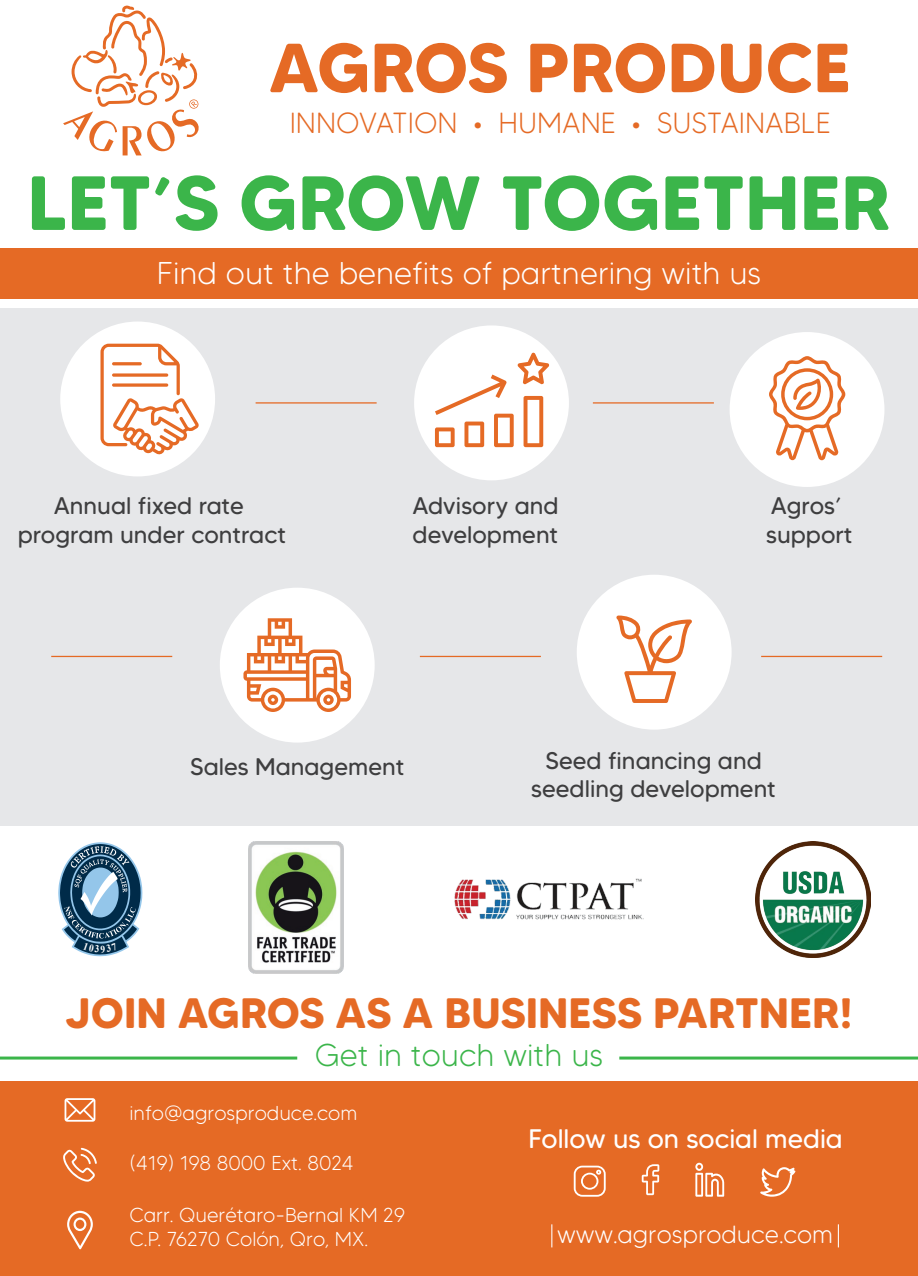
<style>
.page{position:relative;width:918px;height:1276px;background:#fff}
.page>*{position:absolute;margin:0;border:0;box-sizing:border-box;transform-origin:0 0}
.t1{font:700 76.5px "MADE Tommy Soft";color:#3bb54a}
.t2{font:700 69.3px "MADE Tommy Soft";color:#e56a25}
.t3{font:700 42.45px "MADE Tommy Soft";color:#e56a25}
.t4{font:300 31.5px "MADE Tommy Soft";color:#fff}
.t5{font:300 31.5px "MADE Tommy Soft";color:#3bb54a}
.t6{font:300 29.1px "MADE Tommy Soft";color:#e56a25}
.t7{font:26.85px "MADE Tommy Soft";color:#fff}
.t8{font:300 24.9px "MADE Tommy Soft";color:#fff}
.t9{font:24px/28.8px "MADE Tommy Soft";color:#3e3e3f;text-align:center}
.t10{font:300 20.1px/24.2px "MADE Tommy Soft";color:#fff}
.s1{font-family:"Myriad Pro";font-weight:400}
</style>
<div class="page">
<div style="left:0;top:1081px;width:918px;height:195px;background:#e56a25"></div>
<div style="left:0;top:308px;width:918px;height:517px;background:#e6e7e9"></div>
<hr style="left:256px;top:402px;width:121px;height:1px;background:#e56a25">
<hr style="left:420px;top:656px;width:121px;height:1px;background:#e56a25">
<hr style="left:761px;top:656px;width:121px;height:1px;background:#e56a25">
<hr style="left:51px;top:656px;width:121px;height:1px;background:#e56a25">
<hr style="left:593px;top:402px;width:121px;height:1px;background:#e56a25">
<div style="left:0;top:248px;width:918px;height:51px;background:#e56a25"></div>
<div style="left:60px;top:321px;width:155px;height:155px;background:#fff;border-radius:50%"></div>
<svg style="left:100px;top:344px;width:99px;height:111px"></svg>
<div style="left:220px;top:587px;width:155px;height:155px;background:#fff;border-radius:50%"></div>
<div style="left:414px;top:325px;width:155px;height:155px;background:#fff;border-radius:50%"></div>
<div style="left:577px;top:575px;width:155px;height:154px;background:#fff;border-radius:50%"></div>
<div style="left:730px;top:332px;width:154px;height:155px;background:#fff;border-radius:50%"></div>
<svg style="left:616px;top:615px;width:76px;height:88px"></svg>
<svg style="left:769px;top:356px;width:76px;height:104px"></svg>
<svg style="left:243px;top:618px;width:108px;height:94px"></svg>
<svg style="left:435px;top:352px;width:114px;height:95px"></svg>
<hr style="left:619px;top:1056px;width:299px;height:3px;background:#3bb54a">
<hr style="left:0;top:1056px;width:297px;height:3px;background:#3bb54a">
<svg style="left:65px;top:1098px;width:30px;height:23px"></svg>
<svg style="left:63px;top:1147px;width:34px;height:34px"></svg>
<svg style="left:67px;top:1210px;width:26px;height:39px"></svg>
<svg style="left:574px;top:1165px;width:32px;height:31px"></svg>
<svg style="left:642px;top:1164px;width:17px;height:31px"></svg>
<svg style="left:695px;top:1162px;width:29px;height:34px"></svg>
<svg style="left:760px;top:1167px;width:35px;height:29px"></svg>
<svg style="left:838px;top:1224px;width:1px;height:23px"></svg>
<svg style="left:551px;top:1224px;width:1px;height:23px"></svg>
<svg style="left:63px;top:5px;width:136px;height:150px"></svg>
<img style="left:450px;top:825px;width:199px;height:95px">
<img style="left:755px;top:841px;width:116px;height:116px">
<img style="left:249px;top:841px;width:95px;height:132px">
<svg style="left:58px;top:842px;width:84px;height:114px"></svg>
<h2 class="t2" style="left:269px;top:25px;width:583px">AGROS PRODUCE</h2>
<p class="t6" style="left:290px;top:104px;width:543px">INNOVATION <span class="s1">•</span> HUMANE <span class="s1">•</span> SUSTAINABLE</p>
<h1 class="t1" style="left:27px;top:155px;width:865px">LET’S GROW TOGETHER</h1>
<h3 class="t4" style="left:157px;top:253px;width:606px">Find out the benefits of partnering with us</h3>
<p class="t9" style="left:18px;top:491px;width:270px">Annual fixed rate program under contract</p>
<p class="t9" style="left:412px;top:491px;width:148px;text-align:left">Advisory and development</p>
<p class="t9" style="left:766px;top:491px;width:88px;text-align:left">Agros’ support</p>
<p class="t9" style="left:190px;top:751px;width:216px">Sales Management</p>
<p class="t9" style="left:531px;top:745px;width:246px">Seed financing and seedling development</p>
<h3 class="t3" style="left:66px;top:986px;width:788px">JOIN AGROS AS A BUSINESS PARTNER!</h3>
<h3 class="t5" style="left:315px;top:1035px;width:290px">Get in touch with us</h3>
<p class="t10" style="left:129px;top:1101px;width:230px">info@agrosproduce.com</p>
<p class="t10" style="left:129px;top:1150px;width:226px">(419) 198 8000 Ext. 8024</p>
<p class="t10" style="left:129px;top:1203px;width:277px">Carr. Querétaro-Bernal KM 29<br>C.P. 76270 Colón, Qro, MX.</p>
<p class="t7" style="left:528px;top:1122px;width:316px">Follow us on social media</p>
<p class="t8" style="left:557px;top:1218px;width:278px">www.agrosproduce.com</p>
</div>
